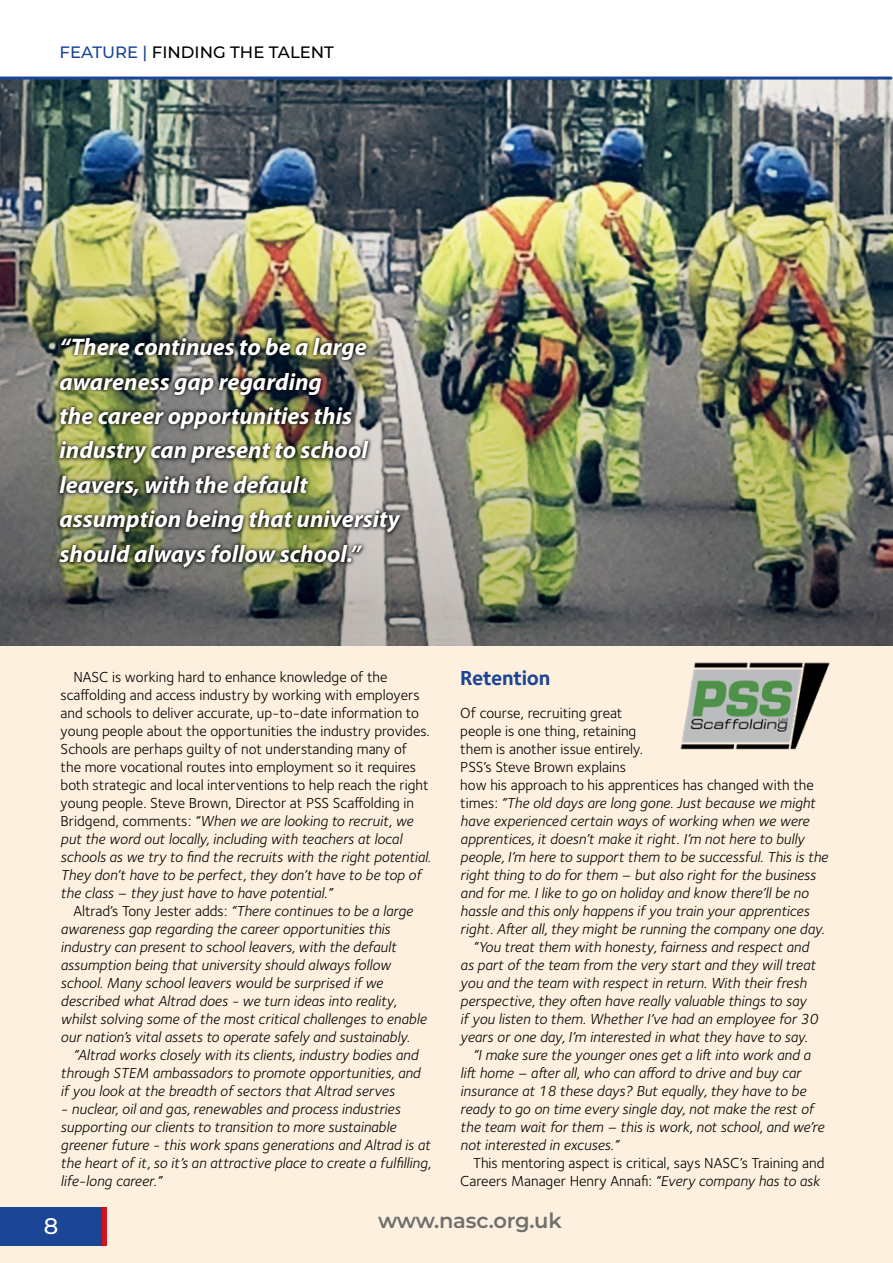
<style>
.page{position:relative;width:893px;height:1263px;background:#fff}
.page>*{position:absolute;margin:0;border:0;box-sizing:border-box;transform-origin:0 0}
.t1{font:italic 700 24px/34.5px "Myriad Pro";color:#fff}
.t2{font:100 22.5px "Montserrat";color:#fff}
.t3{font:100 21px "Montserrat";letter-spacing:-.01em;color:#706f6f}
.t4{font:700 21px "Foundry Sterling";letter-spacing:-.02em;color:#1b4695}
.t5{font:100 16.5px "Montserrat";color:#000}
.t6{font:italic 15px/18px "Foundry Sterling";color:#000}
.t7{font:15px/18px "Foundry Sterling";color:#000}
.s1{color:#1b4695}
.s2{font-style:italic}
.s3{font-style:normal}
</style>
<div class="page">
<div style="left:0;top:79px;width:893px;height:1184px;background:#fef0de"></div>
<img style="left:0;top:80px;width:892px;height:565px">
<hr style="left:0;top:77px;width:891px;height:3px;background:#1b4695">
<div style="left:0;top:1208px;width:102px;height:38px;background:#1b4695"></div>
<div style="left:102px;top:1208px;width:5px;height:38px;background:#d2131d"></div>
<img style="left:680px;top:662px;width:150px;height:88px">
<img style="left:55px;top:333px;width:349px;height:239px">
<p class="t5" style="left:60px;top:42px;width:276px"><span class="s1">FEATURE |</span> FINDING THE TALENT</p>
<h1 class="t1" style="left:60px;top:329px;width:342px">“There continues to be a large awareness gap regarding<br>the career opportunities this industry can present to school leavers, with the default assumption being that university should always follow school.”</h1>
<p class="t7" style="left:61px;top:668px;width:372px;text-indent:13px">NASC is working hard to enhance knowledge of the scaffolding and access industry by working with employers and schools to deliver accurate, up-to-date information to young people about the opportunities the industry provides.<br>Schools are perhaps guilty of not understanding many of the more vocational routes into employment so it requires both strategic and local interventions to help reach the right young people. Steve Brown, Director at PSS Scaffolding in Bridgend, comments: <span class="s2">“When we are looking to recruit, we put the word out locally, including with teachers at local schools as we try to find the recruits with the right potential.<br>They don’t have to be perfect, they don’t have to be top of the class – they just have to have potential.”</span></p>
<p class="t6" style="left:61px;top:902px;width:367px;text-indent:13px"><span class="s3">Altrad’s Tony Jester adds:</span> “There continues to be a large awareness gap regarding the career opportunities this industry can present to school leavers, with the default assumption being that university should always follow school. Many school leavers would be surprised if we described what Altrad does - we turn ideas into reality, whilst solving some of the most critical challenges to enable our nation’s vital assets to operate safely and sustainably.</p>
<p class="t6" style="left:61px;top:1046px;width:361px;text-indent:13px">“Altrad works closely with its clients, industry bodies and through STEM ambassadors to promote opportunities, and if you look at the breadth of sectors that Altrad serves</p>
<p class="t6" style="left:61px;top:1100px;width:372px">- nuclear, oil and gas, renewables and process industries supporting our clients to transition to more sustainable greener future - this work spans generations and Altrad is at the heart of it, so it’s an attractive place to create a fulfilling, life-long career.”</p>
<h3 class="t4" style="left:460px;top:665px;width:91px">Retention</h3>
<p class="t7" style="left:460px;top:704px;width:164px">Of course, recruiting great</p>
<p class="t7" style="left:460px;top:722px;width:178px">people is one thing, retaining</p>
<p class="t7" style="left:460px;top:740px;width:184px">them is another issue entirely.</p>
<p class="t7" style="left:460px;top:758px;width:167px">PSS’s Steve Brown explains</p>
<p class="t7" style="left:460px;top:776px;width:355px">how his approach to his apprentices has changed with the</p>
<p class="t6" style="left:460px;top:794px;width:357px"><span class="s3">times:</span> “The old days are long gone. Just because we might</p>
<p class="t6" style="left:460px;top:812px;width:351px">have experienced certain ways of working when we were</p>
<p class="t6" style="left:460px;top:830px;width:346px">apprentices, it doesn’t make it right. I’m not here to bully</p>
<p class="t6" style="left:460px;top:848px;width:369px">people, I’m here to support them to be successful. This is the</p>
<p class="t6" style="left:460px;top:866px;width:357px">right thing to do for them – but also right for the business</p>
<p class="t6" style="left:460px;top:884px;width:350px">and for me. I like to go on holiday and know there’ll be no</p>
<p class="t6" style="left:460px;top:902px;width:350px">hassle and this only happens if you train your apprentices</p>
<p class="t6" style="left:460px;top:920px;width:366px">right. After all, they might be running the company one day.</p>
<p class="t6" style="left:473px;top:938px;width:337px">“You treat them with honesty, fairness and respect and</p>
<p class="t6" style="left:460px;top:956px;width:357px">as part of the team from the very start and they will treat</p>
<p class="t6" style="left:460px;top:974px;width:348px">you and the team with respect in return. With their fresh</p>
<p class="t6" style="left:460px;top:992px;width:347px">perspective, they often have really valuable things to say</p>
<p class="t6" style="left:460px;top:1010px;width:359px">if you listen to them. Whether I’ve had an employee for 30</p>
<p class="t6" style="left:460px;top:1028px;width:349px">years or one day, I’m interested in what they have to say.</p>
<p class="t6" style="left:473px;top:1046px;width:339px">“I make sure the younger ones get a lift into work and a</p>
<p class="t6" style="left:460px;top:1064px;width:342px">lift home – after all, who can afford to drive and buy car</p>
<p class="t6" style="left:460px;top:1082px;width:347px">insurance at 18 these days? But equally, they have to be</p>
<p class="t6" style="left:460px;top:1100px;width:355px">ready to go on time every single day, not make the rest of</p>
<p class="t6" style="left:460px;top:1118px;width:365px">the team wait for them – this is work, not school, and we’re</p>
<p class="t6" style="left:460px;top:1136px;width:160px">not interested in excuses.”</p>
<p class="t7" style="left:460px;top:1154px;width:366px;text-indent:13px">This mentoring aspect is critical, says NASC’s Training and<br>Careers Manager Henry Annafi: <span class="s2">“Every company has to ask</span></p>
<h2 class="t2" style="left:44px;top:1211px;width:16px">8</h2>
<h3 class="t3" style="left:378px;top:1206px;width:185px">www.nasc.org.uk</h3>
</div>
